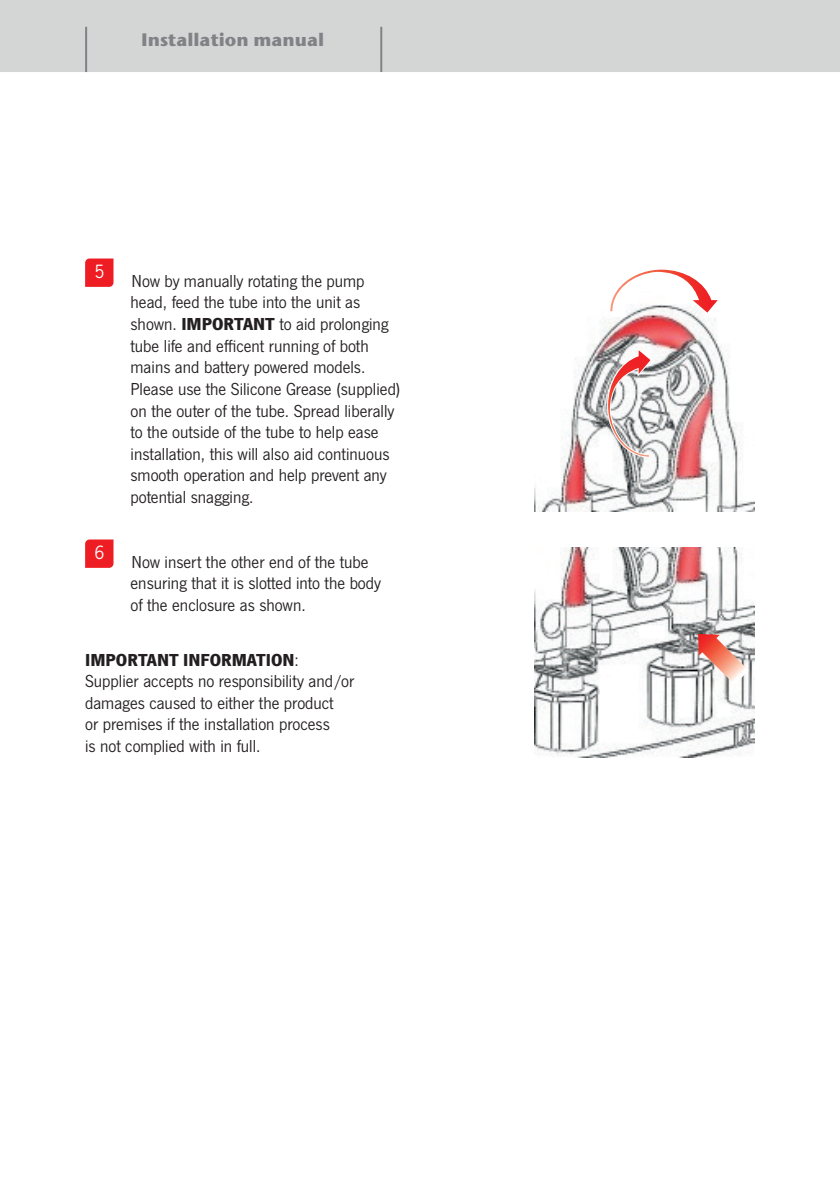
<style>
.page{position:relative;width:840px;height:1191px;background:#fff}
.page>*{position:absolute;margin:0;border:0;box-sizing:border-box;transform-origin:0 0}
.t1{font:20px "News Gothic TOT";color:#fff}
.t2{font:18px/21.6px "News Gothic TOT";color:#231f20}
.t3{font:700 18px "Stone Sans ITC Pro";color:#808285}
.s1{font-weight:700}
</style>
<div class="page">
<svg style="left:85px;top:258px;width:28px;height:29px"></svg>
<svg style="left:85px;top:539px;width:28px;height:29px"></svg>
<img style="left:534px;top:300px;width:220px;height:211px">
<svg style="left:610px;top:270px;width:107px;height:43px"></svg>
<svg style="left:606px;top:348px;width:45px;height:110px"></svg>
<img style="left:534px;top:547px;width:220px;height:210px">
<svg style="left:676px;top:613px;width:79px;height:93px"></svg>
<div style="left:0;top:0;width:839px;height:72px;background:#d3d6d5"></div>
<hr style="left:85px;top:27px;width:2px;height:45px;background:#808285">
<hr style="left:380px;top:27px;width:2px;height:45px;background:#808285">
<p class="t3" style="left:141px;top:28px;width:184px">Installation manual</p>
<p class="t1" style="left:94px;top:260px;width:11px">5</p>
<p class="t1" style="left:94px;top:541px;width:11px">6</p>
<p class="t2" style="left:130px;top:270px;width:271px">Now by manually rotating the pump head, feed the tube into the unit as shown. <span class="s1">IMPORTANT</span> to aid prolonging tube life and efficent running of both mains and battery powered models.<br>Please use the Silicone Grease (supplied) on the outer of the tube. Spread liberally to the outside of the tube to help ease installation, this will also aid continuous smooth operation and help prevent any potential snagging.</p>
<p class="t2" style="left:130px;top:551px;width:252px">Now insert the other end of the tube ensuring that it is slotted into the body of the enclosure as shown.</p>
<p class="t2" style="left:85px;top:649px;width:271px"><span class="s1">IMPORTANT INFORMATION</span>:<br>Supplier accepts no responsibility and/or damages caused to either the product<br>or premises if the installation process<br>is not complied with in full.</p>
</div>
